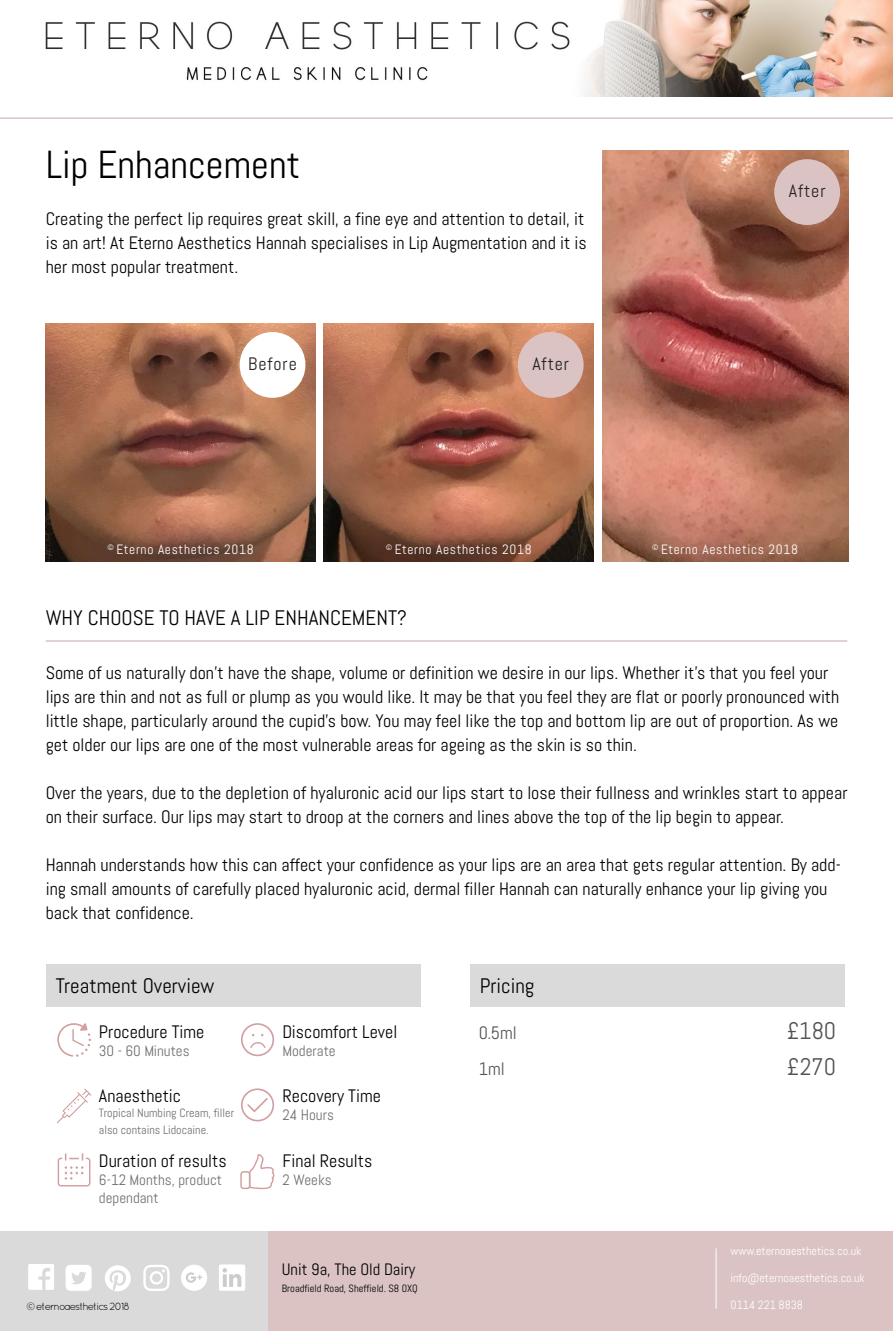
<style>
.page{position:relative;width:893px;height:1331px;background:#fff}
.page>*{position:absolute;margin:0;border:0;box-sizing:border-box;transform-origin:0 0}
.t1{font:39px "Abel";color:#000}
.t2{font:24px "Abel";letter-spacing:-.005em;color:#535353}
.t3{font:21px "Abel";color:#000}
.t4{font:18px/24px "Abel";color:#000}
.t5{font:18px "Abel";letter-spacing:.05em;color:#222}
.t6{font:18px "Abel";color:#535353}
.t7{font:16.5px "Abel";color:#000}
.t8{font:15px/18px "Abel";color:#706f6f}
.t9{font:13.5px "Abel";letter-spacing:.05em;color:#fff}
.t10{font:12px "Abel";color:#fff}
.t11{font:12px/16.5px "Abel";color:#706f6f}
.t12{font:10.5px "Abel";color:#000}
.t13{font:10.5px "Quicksand";letter-spacing:-.1em;color:#000}
</style>
<div class="page">
<div style="left:0;top:1231px;width:270px;height:100px;background:#dadada"></div>
<svg style="left:28px;top:1264px;width:26px;height:26px"></svg>
<svg style="left:66px;top:1265px;width:26px;height:26px"></svg>
<svg style="left:105px;top:1265px;width:26px;height:26px"></svg>
<svg style="left:143px;top:1265px;width:27px;height:26px"></svg>
<div style="left:181px;top:1265px;width:26px;height:26px;background:#fff;border-radius:50%"></div>
<svg style="left:186px;top:1272px;width:16px;height:11px"></svg>
<div style="left:219px;top:1264px;width:26px;height:27px;background:#fff;border-radius:2px"></div>
<svg style="left:222px;top:1268px;width:19px;height:19px"></svg>
<div style="left:269px;top:1231px;width:624px;height:100px;background:#dbc3c3"></div>
<hr style="left:716px;top:1248px;width:1px;height:61px;background:#fff">
<img style="left:324px;top:324px;width:270px;height:238px">
<div style="left:518px;top:332px;width:66px;height:66px;background:#dcc3c3;border-radius:50%"></div>
<img style="left:45px;top:0;width:848px;height:96px">
<hr style="left:0;top:117px;width:893px;height:2px;background:#dbc3c3">
<img style="left:46px;top:324px;width:269px;height:238px">
<div style="left:240px;top:332px;width:65px;height:66px;background:#fff;border-radius:50%"></div>
<img style="left:602px;top:151px;width:246px;height:411px">
<div style="left:774px;top:159px;width:66px;height:66px;background:#dcc3c3;border-radius:50%"></div>
<hr style="left:46px;top:640px;width:801px;height:2px;background:#dbc3c3">
<div style="left:46px;top:964px;width:375px;height:43px;background:#dadada"></div>
<div style="left:470px;top:964px;width:375px;height:43px;background:#dadada"></div>
<svg style="left:57px;top:1023px;width:34px;height:34px"></svg>
<svg style="left:57px;top:1088px;width:35px;height:35px"></svg>
<svg style="left:65px;top:1166px;width:18px;height:14px"></svg>
<div style="left:58px;top:1158px;width:32px;height:28px;border:1px solid #d19f9f;border-radius:2px"></div>
<svg style="left:65px;top:1154px;width:18px;height:6px"></svg>
<svg style="left:250px;top:1034px;width:16px;height:14px"></svg>
<div style="left:241px;top:1023px;width:33px;height:33px;border:2px solid #d19f9f;border-radius:50%"></div>
<div style="left:241px;top:1088px;width:33px;height:33px;border:2px solid #d19f9f;border-radius:50%"></div>
<svg style="left:244px;top:1095px;width:28px;height:24px"></svg>
<svg style="left:249px;top:1154px;width:26px;height:35px"></svg>
<div style="left:240px;top:1171px;width:10px;height:18px;border:1px solid #d19f9f;border-radius:2px"></div>
<h1 class="t1" style="left:46px;top:140px;width:256px">Lip Enhancement</h1>
<p class="t4" style="left:46px;top:207px;width:542px">Creating the perfect lip requires great skill, a fine eye and attention to detail, it is an art! At Eterno Aesthetics Hannah specialises in Lip Augmentation and it is her most popular treatment.</p>
<p class="t5" style="left:248px;top:352px;width:50px">Before</p>
<p class="t5" style="left:532px;top:352px;width:38px">After</p>
<p class="t5" style="left:789px;top:179px;width:38px">After</p>
<p class="t9" style="left:108px;top:541px;width:148px"><sup>©</sup> Eterno Aesthetics 2018</p>
<p class="t9" style="left:386px;top:541px;width:148px"><sup>©</sup> Eterno Aesthetics 2018</p>
<p class="t3" style="left:46px;top:604px;width:363px">WHY CHOOSE TO HAVE A LIP ENHANCEMENT?</p>
<p class="t9" style="left:652px;top:541px;width:148px"><sup>©</sup> Eterno Aesthetics 2018</p>
<p class="t4" style="left:46px;top:661px;width:795px">Some of us naturally don’t have the shape, volume or definition we desire in our lips. Whether it’s that you feel your lips are thin and not as full or plump as you would like. It may be that you feel they are flat or poorly pronounced with little shape, particularly around the cupid’s bow. You may feel like the top and bottom lip are out of proportion. As we get older our lips are one of the most vulnerable areas for ageing as the skin is so thin.</p>
<p class="t4" style="left:46px;top:781px;width:803px">Over the years, due to the depletion of hyaluronic acid our lips start to lose their fullness and wrinkles start to appear on their surface. Our lips may start to droop at the corners and lines above the top of the lip begin to appear.</p>
<p class="t4" style="left:46px;top:853px;width:797px">Hannah understands how this can affect your confidence as your lips are an area that gets regular attention. By add&shy;ing small amounts of carefully placed hyaluronic acid, dermal filler Hannah can naturally enhance your lip giving you back that confidence.</p>
<p class="t3" style="left:56px;top:972px;width:160px">Treatment Overview</p>
<p class="t3" style="left:480px;top:972px;width:56px">Pricing</p>
<p class="t4" style="left:99px;top:1020px;width:107px">Procedure Time</p>
<p class="t8" style="left:99px;top:1042px;width:92px">30 - 60 Minutes</p>
<p class="t4" style="left:99px;top:1084px;width:84px">Anaesthetic</p>
<p class="t11" style="left:99px;top:1105px;width:137px">Tropical Numbing Cream, filler also contains Lidocaine.</p>
<p class="t4" style="left:99px;top:1148px;width:129px">Duration of results</p>
<p class="t8" style="left:99px;top:1170px;width:125px">6-12 Months, product dependant</p>
<p class="t6" style="left:479px;top:1021px;width:40px">0.5ml</p>
<h2 class="t2" style="left:787px;top:1015px;width:51px">£180</h2>
<p class="t6" style="left:479px;top:1057px;width:28px">1ml</p>
<h2 class="t2" style="left:787px;top:1051px;width:51px">£270</h2>
<p class="t4" style="left:282px;top:1020px;width:116px">Discomfort Level</p>
<p class="t8" style="left:282px;top:1042px;width:55px">Moderate</p>
<p class="t4" style="left:282px;top:1084px;width:100px">Recovery Time</p>
<p class="t8" style="left:282px;top:1106px;width:53px">24 Hours</p>
<p class="t4" style="left:282px;top:1148px;width:91px">Final Results</p>
<p class="t8" style="left:282px;top:1170px;width:51px">2 Weeks</p>
<p class="t13" style="left:26px;top:1301px;width:105px">© eternoaesthetics 2018</p>
<p class="t7" style="left:282px;top:1259px;width:135px">Unit 9a, The Old Dairy</p>
<p class="t12" style="left:282px;top:1281px;width:137px">Broadfield Road, Sheffield. S8 0XQ</p>
<p class="t10" style="left:730px;top:1243px;width:133px">www.eternoaesthetics.co.uk</p>
<p class="t10" style="left:730px;top:1270px;width:136px">info@eternoaesthetics.co.uk</p>
<p class="t10" style="left:730px;top:1297px;width:74px">0114 221 8838</p>
</div>
